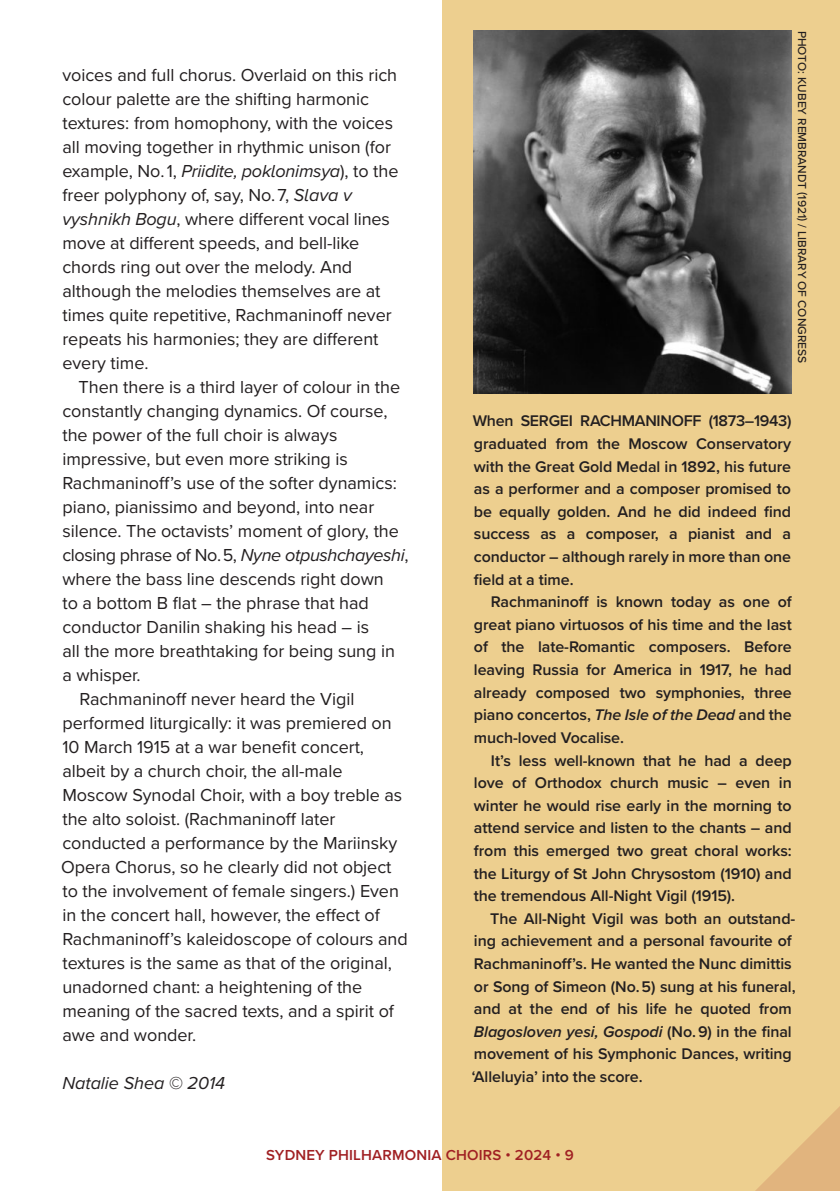
<style>
.page{position:relative;width:840px;height:1191px;background:#fff}
.page>*{position:absolute;margin:0;border:0;box-sizing:border-box;transform-origin:0 0}
.t1{font:18px/24px "Proxima Nova";letter-spacing:-.005em;color:#231f20}
.t2{font:italic 18px "Proxima Nova";letter-spacing:-.005em;color:#231f20}
.t3{font:600 16px/22.6px "Proxima Nova";letter-spacing:-.005em;color:#231f20;text-align:justify}
.t4{font:600 15px "Proxima Nova";letter-spacing:.01em;color:#a02023}
.t5{font:500 12px "Proxima Nova";color:#231f20}
.s1{font-style:italic}
.s2{font-style:normal}
</style>
<div class="page">
<div style="left:442px;top:0;width:397px;height:1191px;background:#edcf8f"></div>
<img style="left:473px;top:31px;width:318px;height:362px">
<svg style="left:755px;top:1107px;width:84px;height:84px"></svg>
<p class="t1" style="left:62px;top:63px;width:337px">voices and full chorus. Overlaid on this rich colour palette are the shifting harmonic textures: from homophony, with the voices all moving together in rhythmic unison (for example, No.1, <span class="s1">Priidite, poklonimsya</span>), to the freer polyphony of, say, No.7, <span class="s1">Slava v vyshnikh Bogu</span>, where different vocal lines move at different speeds, and bell-like chords ring out over the melody. And although the melodies themselves are at times quite repetitive, Rachmaninoff never repeats his harmonies; they are different every time.</p>
<p class="t1" style="left:79px;top:375px;width:323px">Then there is a third layer of colour in the</p>
<p class="t1" style="left:62px;top:399px;width:326px">constantly changing dynamics. Of course,</p>
<p class="t1" style="left:62px;top:423px;width:276px">the power of the full choir is always</p>
<p class="t1" style="left:62px;top:447px;width:287px">impressive, but even more striking is</p>
<p class="t1" style="left:62px;top:471px;width:336px">Rachmaninoff’s use of the softer dynamics:</p>
<p class="t1" style="left:62px;top:495px;width:313px">piano, pianissimo and beyond, into near</p>
<p class="t1" style="left:62px;top:519px;width:338px">silence. The octavists’ moment of glory, the</p>
<p class="t1" style="left:62px;top:543px;width:347px">closing phrase of No.5, <span class="s1">Nyne otpushchayeshi</span>,</p>
<p class="t1" style="left:62px;top:567px;width:323px">where the bass line descends right down</p>
<p class="t1" style="left:62px;top:591px;width:308px">to a bottom B flat – the phrase that had</p>
<p class="t1" style="left:62px;top:615px;width:308px">conductor Danilin shaking his head – is</p>
<p class="t1" style="left:62px;top:639px;width:334px">all the more breathtaking for being sung in</p>
<p class="t1" style="left:62px;top:663px;width:80px">a whisper.</p>
<p class="t1" style="left:79px;top:687px;width:276px">Rachmaninoff never heard the Vigil</p>
<p class="t1" style="left:62px;top:711px;width:330px">performed liturgically: it was premiered on</p>
<p class="t1" style="left:62px;top:735px;width:303px">10 March 1915 at a war benefit concert,</p>
<p class="t1" style="left:62px;top:759px;width:281px">albeit by a church choir, the all-male</p>
<p class="t1" style="left:62px;top:783px;width:341px">Moscow Synodal Choir, with a boy treble as</p>
<p class="t1" style="left:62px;top:807px;width:274px">the alto soloist. (Rachmaninoff later</p>
<p class="t1" style="left:62px;top:831px;width:336px">conducted a performance by the Mariinsky</p>
<p class="t1" style="left:61px;top:855px;width:332px">Opera Chorus, so he clearly did not object</p>
<p class="t1" style="left:62px;top:879px;width:338px">to the involvement of female singers.) Even</p>
<p class="t1" style="left:62px;top:903px;width:319px">in the concert hall, however, the effect of</p>
<p class="t1" style="left:62px;top:927px;width:347px">Rachmaninoff’s kaleidoscope of colours and</p>
<p class="t1" style="left:62px;top:951px;width:331px">textures is the same as that of the original,</p>
<p class="t1" style="left:62px;top:975px;width:301px">unadorned chant: a heightening of the</p>
<p class="t1" style="left:62px;top:999px;width:333px">meaning of the sacred texts, and a spirit of</p>
<p class="t1" style="left:62px;top:1023px;width:135px">awe and wonder.</p>
<p class="t2" style="left:62px;top:1074px;width:164px">Natalie Shea <span class="s2">©</span> 2014</p>
<p class="t5" style="left:807px;top:31px;width:334px;rotate:90deg">PHOTO: KUBEY REMBRANDT (1921) / LIBRARY OF CONGRESS</p>
<p class="t3" style="left:472px;top:410px;width:320px">When SERGEI RACHMANINOFF (1873–1943) graduated from the Moscow Conservatory with the Great Gold Medal in 1892, his future as a performer and a composer promised to be equally golden. And he did indeed find success as a composer, a pianist and a conductor – although rarely in more than one field at a time.</p>
<p class="t3" style="left:473px;top:591px;width:319px;text-indent:17px">Rachmaninoff is known today as one of great piano virtuosos of his time and the last of the late-Romantic composers. Before leaving Russia for America in 1917, he had already composed two symphonies, three piano concertos, <span class="s1">The Isle of the Dead</span> and the much-loved Vocalise.</p>
<p class="t3" style="left:473px;top:749px;width:319px;text-indent:17px">It’s less well-known that he had a deep love of Orthodox church music – even in winter he would rise early in the morning to attend service and listen to the chants – and from this emerged two great choral works: the Liturgy of St John Chrysostom (1910) and the tremendous All-Night Vigil (1915).</p>
<p class="t3" style="left:471px;top:908px;width:325px;text-align:left;text-indent:19px">The All-Night Vigil was both an outstand&shy;ing achievement and a personal favourite of Rachmaninoff’s. He wanted the Nunc dimittis or Song of Simeon (No.5) sung at his funeral, and at the end of his life he quoted from <span class="s1">Blagosloven yesi, Gospodi</span> (No.9) in the final movement of his Symphonic Dances, writing ‘Alleluyia’ into the score.</p>
<p class="t4" style="left:266px;top:1147px;width:309px">SYDNEY PHILHARMONIA CHOIRS • 2024 • 9</p>
</div>
